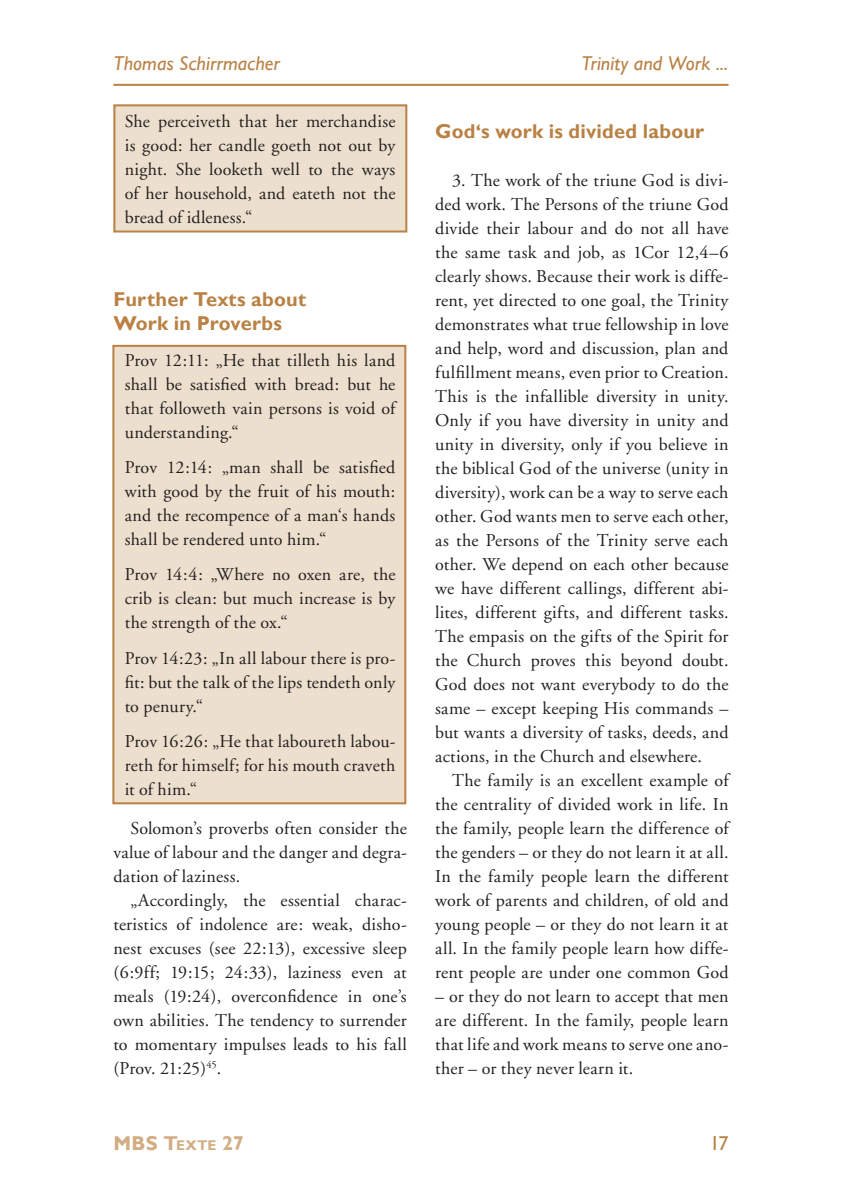
<style>
.page{position:relative;width:842px;height:1191px;background:#fff}
.page>*{position:absolute;margin:0;border:0;box-sizing:border-box;transform-origin:0 0}
.t1{font:700 20px/24px "Gill Sans";letter-spacing:.01em;color:#b98144}
.t2{font:italic 20px "Gill Sans";letter-spacing:.005em;color:#b98144}
.t3{font:700 20px "Gill Sans";color:#d2ac82}
.t4{font:20px "Gill Sans";color:#b98144}
.t5{font:18px/24px "Adobe Garamond";letter-spacing:.01em;color:#231f20;text-align:justify}
.s1{font-size:14px}
</style>
<div class="page">
<hr style="left:113px;top:84px;width:616px;height:2px;background:#b98144">
<div style="left:114px;top:105px;width:292px;height:126px;background:#eddfcd"></div>
<div style="left:113px;top:104px;width:294px;height:128px;border:2px solid #b98144"></div>
<div style="left:113px;top:346px;width:292px;height:457px;background:#eddfcd"></div>
<div style="left:112px;top:345px;width:294px;height:459px;border:2px solid #b98144"></div>
<p class="t2" style="left:113px;top:52px;width:168px">Thomas Schirrmacher</p>
<p class="t2" style="left:581px;top:52px;width:148px">Trinity and Work ...</p>
<p class="t5" style="left:125px;top:109px;width:272px">She perceiveth that her merchandise is good: her candle goeth not out by night. She looketh well to the ways of her household, and eateth not the bread of idleness.“</p>
<p class="t1" style="left:113px;top:287px;width:194px">Further Texts about<br>Work in Proverbs</p>
<p class="t5" style="left:125px;top:348px;width:272px">Prov 12:11: „He that tilleth his land shall be satisfied with bread: but he that followeth vain persons is void of understanding.“</p>
<p class="t5" style="left:125px;top:456px;width:272px">Prov 12:14: „man shall be satisfied with good by the fruit of his mouth: and the recompence of a man‘s hands shall be rendered unto him.“</p>
<p class="t5" style="left:125px;top:563px;width:272px">Prov 14:4: „Where no oxen are, the crib is clean: but much increase is by the strength of the ox.“</p>
<p class="t5" style="left:125px;top:646px;width:272px">Prov 14:23: „In all labour there is pro&shy;fit: but the talk of the lips tendeth only to penury.“</p>
<p class="t5" style="left:125px;top:730px;width:272px">Prov 16:26: „He that laboureth labou&shy;reth for himself; for his mouth craveth it of him.“</p>
<p class="t5" style="left:113px;top:817px;width:295px;text-indent:17px">Solomon’s proverbs often consider the value of labour and the danger and degra&shy;dation of laziness.</p>
<p class="t5" style="left:113px;top:889px;width:295px;text-indent:17px">„Accordingly, the essential charac&shy;teristics of indolence are: weak, disho&shy;nest excuses (see 22:13), excessive sleep (6:9ff; 19:15; 24:33), laziness even at meals (19:24), overconfidence in one’s own abilities. The tendency to surrender to momentary impulses leads to his fall (Prov. 21:25)<sup>45</sup>.</p>
<p class="t1" style="left:435px;top:119px;width:271px">God‘s work is divided labour</p>
<p class="t5" style="left:435px;top:169px;width:295px;text-indent:17px">3. The work of the triune God is divi&shy;ded work. The Persons of the triune God divide their labour and do not all have the same task and job, as 1Cor 12,4–6 clearly shows. Because their work is diffe&shy;rent, yet directed to one goal, the Trinity demonstrates what true fellowship in love and help, word and discussion, plan and fulfillment means, even prior to Creation.<br>This is the infallible diversity in unity.<br>Only if you have diversity in unity and unity in diversity, only if you believe in the biblical God of the universe (unity in diversity), work can be a way to serve each other. God wants men to serve each other, as the Persons of the Trinity serve each other. We depend on each other because we have different callings, different abi&shy;lites, different gifts, and different tasks.<br>The empasis on the gifts of the Spirit for the Church proves this beyond doubt.<br>God does not want everybody to do the same – except keeping His commands – but wants a diversity of tasks, deeds, and actions, in the Church and elsewhere.</p>
<p class="t5" style="left:435px;top:769px;width:295px;text-indent:17px">The family is an excellent example of the centrality of divided work in life. In the family, people learn the difference of the genders – or they do not learn it at all.<br>In the family people learn the different work of parents and children, of old and young people – or they do not learn it at all. In the family people learn how diffe&shy;rent people are under one common God</p>
<p class="t5" style="left:435px;top:985px;width:295px">– or they do not learn to accept that men are different. In the family, people learn that life and work means to serve one ano&shy;ther – or they never learn it.</p>
<p class="t3" style="left:113px;top:1131px;width:132px">MBS T<span class="s1">EXTE</span> 27</p>
<p class="t4" style="left:710px;top:1131px;width:20px">17</p>
</div>
